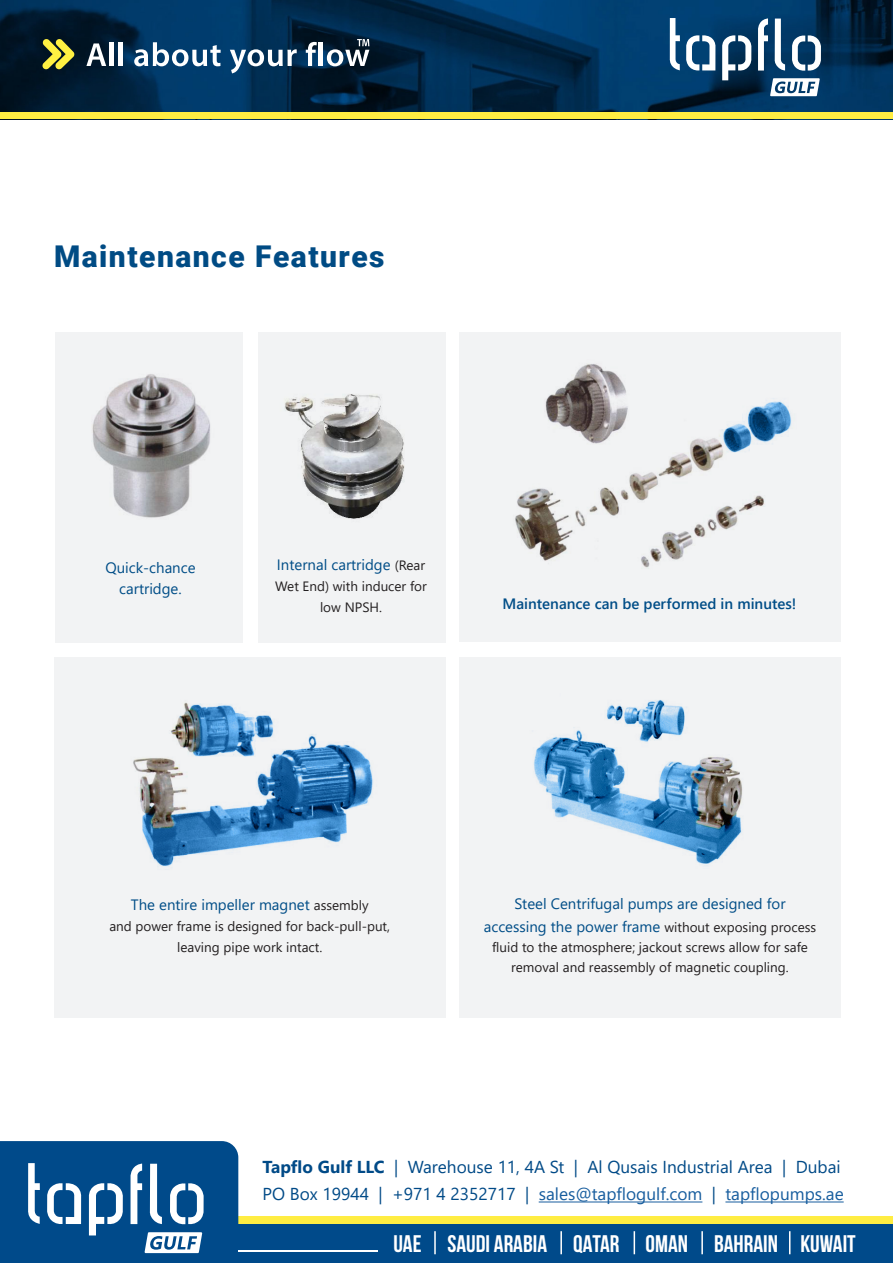
<style>
.page{position:relative;width:893px;height:1263px;background:#fff}
.page>*{position:absolute;margin:0;border:0;box-sizing:border-box;transform-origin:0 0}
.a-bebas_heading{font:900 30px "Roboto";letter-spacing:.05em;color:#004b84}
.t1{font:700 24px "Bebas Neue";color:#fff}
.t2{font:17.25px "Segoe UI";color:#004a87}
.t3{font:17.25px "Segoe UI";color:#175d9e}
.t4{font:15px/22.4px "Segoe UI";color:#004d87;text-align:center}
.t5{font:600 15px "Segoe UI";color:#004d87}
.t6{font:13.5px/20.1px "Segoe UI";color:#231f20;text-align:center}
.s1{font-size:13.5px;color:#231f20}
.s2{font-weight:700}
.s3{color:#004a87}
</style>
<div class="page">
<img style="left:0;top:0;width:893px;height:112px">
<div style="left:0;top:112px;width:893px;height:7px;background:#ffed42"></div>
<svg style="left:669px;top:18px;width:152px;height:78px"></svg>
<svg style="left:42px;top:39px;width:33px;height:31px"></svg>
<svg style="left:86px;top:43px;width:20px;height:23px"></svg>
<hr style="left:110px;top:42px;width:4px;height:24px;background:#fff">
<hr style="left:119px;top:42px;width:4px;height:24px;background:#fff">
<svg style="left:134px;top:42px;width:87px;height:24px"></svg>
<svg style="left:230px;top:49px;width:67px;height:24px"></svg>
<svg style="left:306px;top:42px;width:11px;height:24px"></svg>
<hr style="left:319px;top:42px;width:4px;height:24px;background:#fff">
<svg style="left:327px;top:39px;width:42px;height:27px"></svg>
<div style="left:212px;top:1216px;width:681px;height:8px;background:#ffed42"></div>
<div style="left:0;top:1224px;width:893px;height:39px;background:#004a8a"></div>
<hr style="left:238px;top:1250px;width:140px;height:2px;background:#fff">
<svg style="left:0;top:1141px;width:238px;height:113px"></svg>
<hr style="left:434px;top:1231px;width:2px;height:23px;background:#fff">
<hr style="left:560px;top:1231px;width:2px;height:23px;background:#fff">
<svg style="left:634px;top:1231px;width:1px;height:23px"></svg>
<hr style="left:701px;top:1231px;width:2px;height:23px;background:#fff">
<svg style="left:789px;top:1231px;width:1px;height:23px"></svg>
<hr style="left:539px;top:1201px;width:163px;height:1px;background:#175d9e">
<hr style="left:725px;top:1201px;width:119px;height:1px;background:#175d9e">
<div style="left:459px;top:332px;width:382px;height:309px;background:#f2f3f4"></div>
<div style="left:258px;top:332px;width:188px;height:310px;background:#f2f3f4"></div>
<div style="left:55px;top:332px;width:187px;height:310px;background:#f2f3f4"></div>
<div style="left:54px;top:657px;width:392px;height:360px;background:#f2f3f4"></div>
<div style="left:459px;top:657px;width:382px;height:360px;background:#f2f3f4"></div>
<img style="left:133px;top:702px;width:240px;height:165px">
<img style="left:534px;top:700px;width:209px;height:166px">
<img style="left:515px;top:364px;width:277px;height:204px">
<img style="left:92px;top:374px;width:118px;height:144px">
<img style="left:285px;top:394px;width:120px;height:125px">
<p class="a-bebas_heading" style="left:54px;top:235px;width:332px">Maintenance Features</p>
<p class="t4" style="left:105px;top:555px;width:92px;line-height:21px">Quick-chance cartridge.</p>
<p class="t4" style="left:277px;top:553px;width:150px">Internal cartridge <span class="s1">(Rear</span></p>
<p class="t6" style="left:275px;top:575px;width:153px;line-height:21px">Wet End) with inducer for low NPSH.</p>
<p class="t5" style="left:503px;top:589px;width:295px">Maintenance can be performed in minutes!</p>
<p class="t4" style="left:131px;top:892px;width:239px">The entire impeller magnet <span class="s1">assembly</span></p>
<p class="t6" style="left:109px;top:915px;width:282px;line-height:20.7px">and power frame is designed for back-pull-put, leaving pipe work intact.</p>
<p class="t4" style="left:484px;top:891px;width:334px">Steel Centrifugal pumps are designed for accessing the power frame <span class="s1">without exposing process</span></p>
<p class="t6" style="left:492px;top:936px;width:317px">fluid to the atmosphere; jackout screws allow for safe removal and reassembly of magnetic coupling.</p>
<p class="t2" style="left:263px;top:1151px;width:580px"><span class="s2">Tapflo Gulf LLC</span> | Warehouse 11, 4A St | Al Qusais Industrial Area | Dubai</p>
<p class="t3" style="left:263px;top:1178px;width:583px"><span class="s3">PO Box 19944 | +971 4 2352717 |</span> sales@tapflogulf.com <span class="s3">|</span> tapflopumps.ae</p>
<p class="t1" style="left:393px;top:1230px;width:464px">UAE SAUDI ARABIA QATAR OMAN BAHRAIN KUWAIT</p>
</div>
